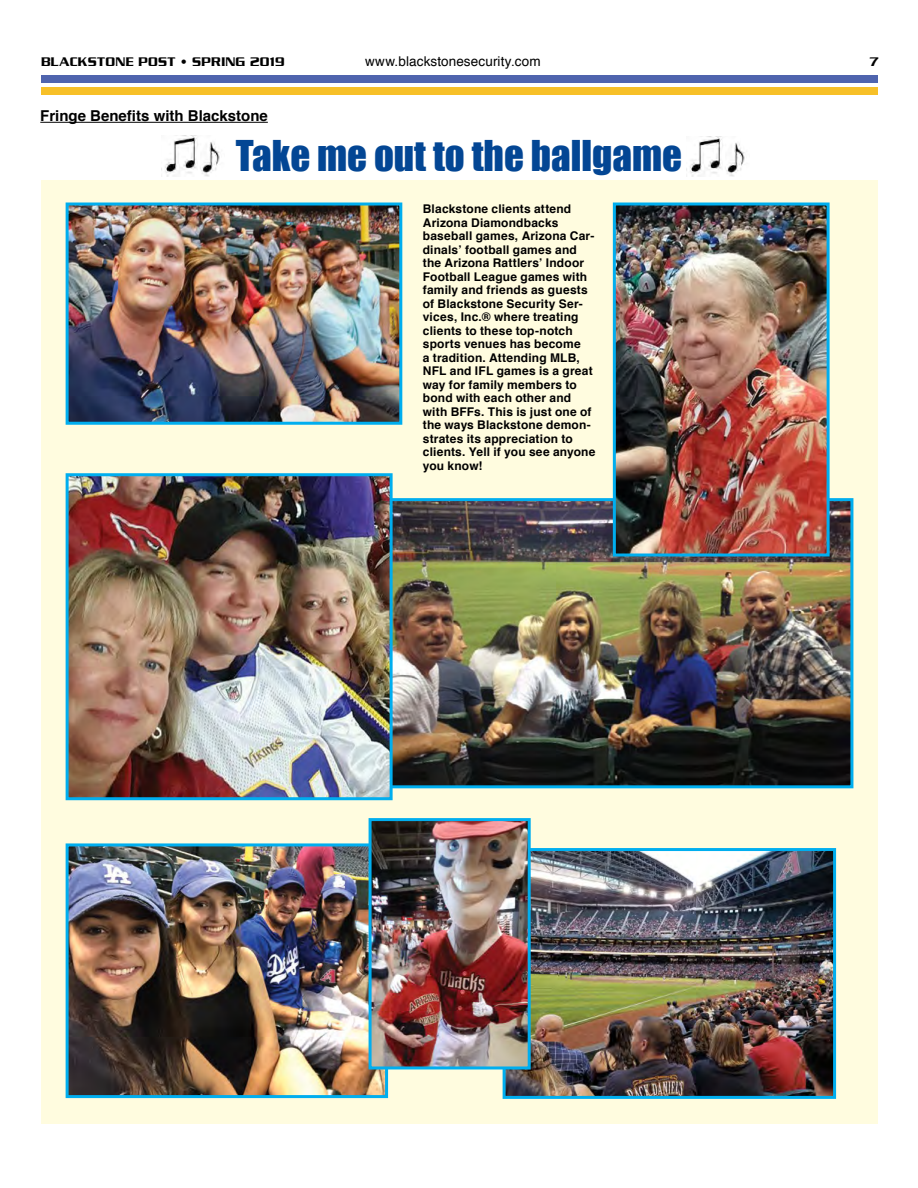
<style>
.page{position:relative;width:918px;height:1188px;background:#fff}
.page>*{position:absolute;margin:0;border:0;box-sizing:border-box;transform-origin:0 0}
.t1{font:39px "Impact";color:#034694}
.t2{font:700 15px "Helvetica";color:#000}
.t3{font:500 13.5px "Serpentine";letter-spacing:.015em;color:#000}
.t4{font:13.5px "Helvetica";letter-spacing:.01em;color:#000}
.t5{font:700 12px/13.5px "Helvetica";letter-spacing:.015em;color:#000}
</style>
<div class="page">
<div style="left:41px;top:75px;width:836px;height:8px;background:#4f64ae"></div>
<div style="left:41px;top:87px;width:836px;height:8px;background:#f7c028"></div>
<div style="left:41px;top:181px;width:837px;height:943px;background:#fffcdf"></div>
<hr style="left:40px;top:122px;width:228px;height:1px;background:#000">
<img style="left:686px;top:136px;width:59px;height:41px">
<img style="left:165px;top:135px;width:55px;height:41px">
<img style="left:70px;top:207px;width:328px;height:214px">
<div style="left:66px;top:203px;width:336px;height:222px;border:3px solid #00aeef"></div>
<img style="left:393px;top:502px;width:456px;height:282px">
<div style="left:363px;top:498px;width:490px;height:290px;border:3px solid #00aeef"></div>
<img style="left:70px;top:847px;width:314px;height:247px">
<div style="left:66px;top:843px;width:322px;height:255px;border:3px solid #00aeef"></div>
<img style="left:70px;top:477px;width:319px;height:319px">
<div style="left:66px;top:473px;width:327px;height:327px;border:3px solid #00aeef"></div>
<img style="left:617px;top:207px;width:209px;height:346px">
<div style="left:613px;top:203px;width:217px;height:354px;border:3px solid #00aeef"></div>
<img style="left:507px;top:852px;width:325px;height:243px">
<div style="left:503px;top:848px;width:333px;height:251px;border:3px solid #00aeef"></div>
<img style="left:373px;top:822px;width:154px;height:243px">
<div style="left:369px;top:818px;width:162px;height:251px;border:3px solid #00aeef"></div>
<p class="t3" style="left:41px;top:54px;width:245px">BLACKSTONE POST • SPRING 2019</p>
<p class="t4" style="left:365px;top:51px;width:177px">www.blackstonesecurity.com</p>
<p class="t3" style="left:870px;top:54px;width:10px">7</p>
<p class="t2" style="left:40px;top:104px;width:229px">Fringe Benefits with Blackstone</p>
<h1 class="t1" style="left:236px;top:125px;width:448px">Take me out to the ballgame</h1>
<p class="t5" style="left:423px;top:202px;width:174px">Blackstone clients attend<br>Arizona Diamondbacks baseball games, Arizona Car&shy;dinals’ football games and the Arizona Rattlers’ Indoor<br>Football League games with family and friends as guests of Blackstone Security Ser&shy;vices, Inc.® where treating clients to these top-notch sports venues has become<br>a tradition. Attending MLB,<br>NFL and IFL games is a great way for family members to bond with each other and with BFFs. This is just one of the ways Blackstone demon&shy;strates its appreciation to clients. Yell if you see anyone you know!</p>
</div>
